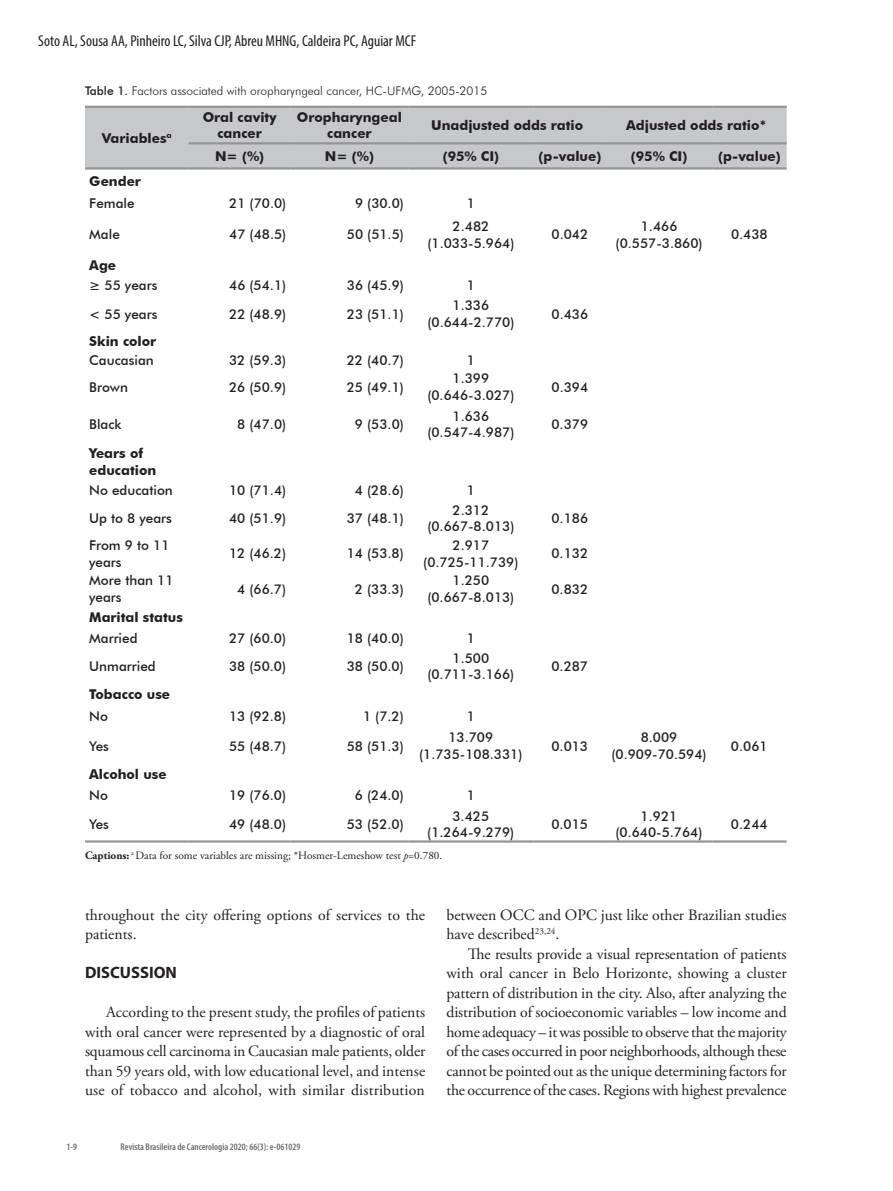
<style>
.page{position:relative;width:893px;height:1191px;background:#fff}
.page>*{position:absolute;margin:0;border:0;box-sizing:border-box;transform-origin:0 0}
.t1{font:700 16.5px "Myriad Pro";color:#231f20}
.t2{font:15.75px/19.5px "Adobe Garamond Pro";color:#231f20}
.t3{font:condensed 15.75px "Myriad Pro";color:#231f20}
.t4{font:500 13.5px/16.5px "Futura BT";color:#231f20;text-align:center}
.t5{font:700 13.5px/16.5px "Futura BT";color:#231f20;text-align:center}
.t6{font:300 12px "Futura BT";color:#231f20}
.t7{font:11.25px "Adobe Garamond Pro";color:#231f20}
.t8{font:600 condensed 9.75px "Myriad Pro";color:#6c6d70}
.s1{font-weight:500}
.s2{font-weight:700}
.s3{font-style:italic}
</style>
<div class="page">
<div style="left:85px;top:108px;width:702px;height:59px;background:#c7c8ca"></div>
<hr style="left:85px;top:106px;width:104px;height:2px;background:#939598">
<hr style="left:85px;top:167px;width:104px;height:3px;background:#939598">
<hr style="left:189px;top:106px;width:102px;height:2px;background:#939598">
<hr style="left:291px;top:106px;width:117px;height:2px;background:#939598">
<hr style="left:408px;top:106px;width:126px;height:2px;background:#939598">
<hr style="left:534px;top:106px;width:72px;height:2px;background:#939598">
<hr style="left:606px;top:106px;width:106px;height:2px;background:#939598">
<hr style="left:712px;top:106px;width:75px;height:2px;background:#939598">
<hr style="left:189px;top:142px;width:102px;height:2px;background:#939598">
<hr style="left:291px;top:142px;width:117px;height:2px;background:#939598">
<hr style="left:408px;top:142px;width:126px;height:2px;background:#939598">
<hr style="left:534px;top:142px;width:72px;height:2px;background:#939598">
<hr style="left:606px;top:142px;width:106px;height:2px;background:#939598">
<hr style="left:712px;top:142px;width:75px;height:2px;background:#939598">
<hr style="left:189px;top:167px;width:102px;height:3px;background:#939598">
<hr style="left:291px;top:167px;width:117px;height:3px;background:#939598">
<hr style="left:408px;top:167px;width:126px;height:3px;background:#939598">
<hr style="left:534px;top:167px;width:72px;height:3px;background:#939598">
<hr style="left:606px;top:167px;width:106px;height:3px;background:#939598">
<hr style="left:712px;top:167px;width:75px;height:3px;background:#939598">
<hr style="left:85px;top:840px;width:104px;height:2px;background:#939598">
<hr style="left:189px;top:840px;width:102px;height:2px;background:#939598">
<hr style="left:291px;top:840px;width:117px;height:2px;background:#939598">
<hr style="left:408px;top:840px;width:126px;height:2px;background:#939598">
<hr style="left:534px;top:840px;width:72px;height:2px;background:#939598">
<hr style="left:606px;top:840px;width:106px;height:2px;background:#939598">
<hr style="left:712px;top:840px;width:75px;height:2px;background:#939598">
<p class="t3" style="left:38px;top:31px;width:379px">Soto AL, Sousa AA, Pinheiro LC, Silva CJP, Abreu MHNG, Caldeira PC, Aguiar MCF</p>
<p class="t6" style="left:85px;top:84px;width:404px"><span class="s1">Table 1.</span> Factors associated with oropharyngeal cancer, HC-UFMG, 2005-2015</p>
<p class="t5" style="left:102px;top:130px;width:71px">Variables<sup>a</sup></p>
<p class="t5" style="left:203px;top:109px;width:75px">Oral cavity cancer</p>
<p class="t5" style="left:297px;top:109px;width:106px">Oropharyngeal cancer</p>
<p class="t5" style="left:431px;top:117px;width:153px">Unadjusted odds ratio</p>
<p class="t5" style="left:626px;top:117px;width:142px">Adjusted odds ratio*</p>
<p class="t5" style="left:215px;top:148px;width:50px">N= (%)</p>
<p class="t5" style="left:325px;top:148px;width:50px">N= (%)</p>
<p class="t5" style="left:443px;top:148px;width:58px">(95% CI)</p>
<p class="t5" style="left:539px;top:148px;width:64px">(p-value)</p>
<p class="t5" style="left:631px;top:148px;width:58px">(95% CI)</p>
<p class="t5" style="left:718px;top:148px;width:64px">(p-value)</p>
<p class="t5" style="left:89px;top:172px;width:53px">Gender</p>
<p class="t4" style="left:89px;top:195px;width:47px">Female</p>
<p class="t4" style="left:229px;top:195px;width:59px">21 (70.0)</p>
<p class="t4" style="left:355px;top:195px;width:50px">9 (30.0)</p>
<p class="t4" style="left:467px;top:195px;width:10px">1</p>
<p class="t4" style="left:89px;top:226px;width:32px">Male</p>
<p class="t4" style="left:229px;top:226px;width:59px">47 (48.5)</p>
<p class="t4" style="left:347px;top:226px;width:59px">50 (51.5)</p>
<p class="t4" style="left:427px;top:218px;width:89px">2.482 (1.033-5.964)</p>
<p class="t4" style="left:552px;top:226px;width:38px">0.042</p>
<p class="t4" style="left:616px;top:218px;width:89px">1.466 (0.557-3.860)</p>
<p class="t4" style="left:731px;top:226px;width:38px">0.438</p>
<p class="t5" style="left:89px;top:256px;width:28px">Age</p>
<p class="t4" style="left:89px;top:277px;width:70px">≥ 55 years</p>
<p class="t4" style="left:229px;top:277px;width:59px">46 (54.1)</p>
<p class="t4" style="left:347px;top:277px;width:59px">36 (45.9)</p>
<p class="t4" style="left:467px;top:277px;width:10px">1</p>
<p class="t4" style="left:89px;top:305px;width:70px">&lt; 55 years</p>
<p class="t4" style="left:229px;top:305px;width:59px">22 (48.9)</p>
<p class="t4" style="left:347px;top:305px;width:59px">23 (51.1)</p>
<p class="t4" style="left:427px;top:297px;width:89px">1.336 (0.644-2.770)</p>
<p class="t4" style="left:551px;top:305px;width:38px">0.436</p>
<p class="t5" style="left:89px;top:332px;width:69px">Skin color</p>
<p class="t4" style="left:89px;top:351px;width:66px">Caucasian</p>
<p class="t4" style="left:229px;top:351px;width:59px">32 (59.3)</p>
<p class="t4" style="left:347px;top:351px;width:59px">22 (40.7)</p>
<p class="t4" style="left:467px;top:351px;width:10px">1</p>
<p class="t4" style="left:89px;top:378px;width:40px">Brown</p>
<p class="t4" style="left:229px;top:378px;width:59px">26 (50.9)</p>
<p class="t4" style="left:347px;top:378px;width:59px">25 (49.1)</p>
<p class="t4" style="left:427px;top:370px;width:89px">1.399 (0.646-3.027)</p>
<p class="t4" style="left:551px;top:378px;width:38px">0.394</p>
<p class="t4" style="left:89px;top:416px;width:34px">Black</p>
<p class="t4" style="left:237px;top:416px;width:50px">8 (47.0)</p>
<p class="t4" style="left:355px;top:416px;width:50px">9 (53.0)</p>
<p class="t4" style="left:427px;top:407px;width:89px">1.636 (0.547-4.987)</p>
<p class="t4" style="left:551px;top:416px;width:38px">0.379</p>
<p class="t5" style="left:89px;top:445px;width:69px;text-align:left">Years of education</p>
<p class="t4" style="left:89px;top:481px;width:85px">No education</p>
<p class="t4" style="left:229px;top:481px;width:59px">10 (71.4)</p>
<p class="t4" style="left:355px;top:481px;width:50px">4 (28.6)</p>
<p class="t4" style="left:467px;top:481px;width:10px">1</p>
<p class="t4" style="left:89px;top:510px;width:84px">Up to 8 years</p>
<p class="t4" style="left:229px;top:510px;width:59px">40 (51.9)</p>
<p class="t4" style="left:347px;top:510px;width:59px">37 (48.1)</p>
<p class="t4" style="left:427px;top:501px;width:89px">2.312 (0.667-8.013)</p>
<p class="t4" style="left:551px;top:510px;width:38px">0.186</p>
<p class="t4" style="left:89px;top:537px;width:82px;text-align:left">From 9 to 11 years</p>
<p class="t4" style="left:229px;top:545px;width:59px">12 (46.2)</p>
<p class="t4" style="left:347px;top:545px;width:59px">14 (53.8)</p>
<p class="t4" style="left:423px;top:537px;width:97px">2.917 (0.725-11.739)</p>
<p class="t4" style="left:551px;top:545px;width:38px">0.132</p>
<p class="t4" style="left:89px;top:572px;width:86px;text-align:left">More than 11 years</p>
<p class="t4" style="left:237px;top:580px;width:50px">4 (66.7)</p>
<p class="t4" style="left:355px;top:580px;width:50px">2 (33.3)</p>
<p class="t4" style="left:427px;top:572px;width:89px">1.250 (0.667-8.013)</p>
<p class="t4" style="left:551px;top:580px;width:38px">0.832</p>
<p class="t5" style="left:89px;top:608px;width:95px">Marital status</p>
<p class="t4" style="left:89px;top:630px;width:50px">Married</p>
<p class="t4" style="left:229px;top:630px;width:59px">27 (60.0)</p>
<p class="t4" style="left:347px;top:630px;width:59px">18 (40.0)</p>
<p class="t4" style="left:467px;top:630px;width:10px">1</p>
<p class="t4" style="left:89px;top:658px;width:68px">Unmarried</p>
<p class="t4" style="left:229px;top:658px;width:59px">38 (50.0)</p>
<p class="t4" style="left:347px;top:658px;width:59px">38 (50.0)</p>
<p class="t4" style="left:427px;top:649px;width:89px">1.500 (0.711-3.166)</p>
<p class="t4" style="left:551px;top:658px;width:38px">0.287</p>
<p class="t5" style="left:89px;top:686px;width:82px">Tobacco use</p>
<p class="t4" style="left:89px;top:708px;width:20px">No</p>
<p class="t4" style="left:229px;top:708px;width:59px">13 (92.8)</p>
<p class="t4" style="left:363px;top:708px;width:42px">1 (7.2)</p>
<p class="t4" style="left:467px;top:708px;width:10px">1</p>
<p class="t4" style="left:89px;top:737px;width:21px">Yes</p>
<p class="t4" style="left:229px;top:737px;width:59px">55 (48.7)</p>
<p class="t4" style="left:347px;top:737px;width:59px">58 (51.3)</p>
<p class="t4" style="left:419px;top:729px;width:105px">13.709 (1.735-108.331)</p>
<p class="t4" style="left:551px;top:737px;width:38px">0.013</p>
<p class="t4" style="left:611px;top:729px;width:97px">8.009 (0.909-70.594)</p>
<p class="t4" style="left:731px;top:737px;width:38px">0.061</p>
<p class="t5" style="left:89px;top:765px;width:79px">Alcohol use</p>
<p class="t4" style="left:89px;top:787px;width:20px">No</p>
<p class="t4" style="left:229px;top:787px;width:59px">19 (76.0)</p>
<p class="t4" style="left:355px;top:787px;width:50px">6 (24.0)</p>
<p class="t4" style="left:467px;top:787px;width:10px">1</p>
<p class="t4" style="left:89px;top:816px;width:21px">Yes</p>
<p class="t4" style="left:229px;top:816px;width:59px">49 (48.0)</p>
<p class="t4" style="left:347px;top:816px;width:59px">53 (52.0)</p>
<p class="t4" style="left:427px;top:807px;width:89px">3.425 (1.264-9.279)</p>
<p class="t4" style="left:551px;top:816px;width:38px">0.015</p>
<p class="t4" style="left:615px;top:807px;width:89px">1.921 (0.640-5.764)</p>
<p class="t4" style="left:731px;top:816px;width:38px">0.244</p>
<p class="t7" style="left:85px;top:848px;width:359px"><span class="s2">Captions:</span> <sup>a</sup> Data for some variables are missing; *Hosmer-Lemeshow test <span class="s3">p</span>=0.780.</p>
<p class="t2" style="left:85px;top:905px;width:342px">throughout the city offering options of services to the patients.</p>
<p class="t1" style="left:85px;top:962px;width:93px">DISCUSSION</p>
<p class="t2" style="left:85px;top:1003px;width:342px;text-align:justify;text-indent:21px">According to the present study, the profiles of patients with oral cancer were represented by a diagnostic of oral squamous cell carcinoma in Caucasian male patients, older than 59 years old, with low educational level, and intense use of tobacco and alcohol, with similar distribution</p>
<p class="t8" style="left:67px;top:1141px;width:12px">1-9</p>
<p class="t8" style="left:121px;top:1141px;width:181px">Revista Brasileira de Cancerologia 2020; 66(3): e-061029</p>
<p class="t2" style="left:446px;top:905px;width:342px">between OCC and OPC just like other Brazilian studies have described<sup>23,24</sup>.</p>
<p class="t2" style="left:446px;top:944px;width:342px;text-align:justify;text-indent:21px">The results provide a visual representation of patients with oral cancer in Belo Horizonte, showing a cluster pattern of distribution in the city. Also, after analyzing the distribution of socioeconomic variables – low income and home adequacy – it was possible to observe that the majority of the cases occurred in poor neighborhoods, although these cannot be pointed out as the unique determining factors for the occurrence of the cases. Regions with highest prevalence</p>
</div>
